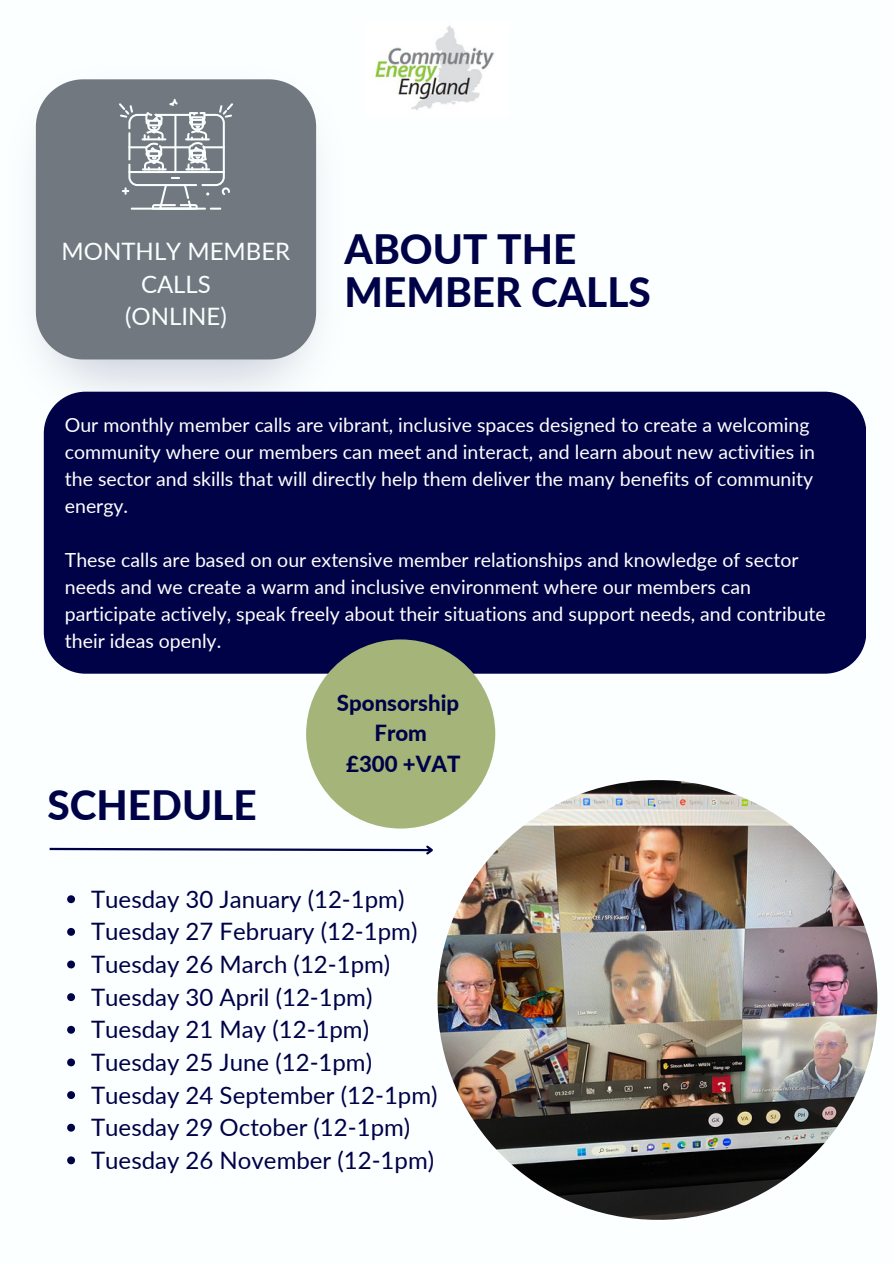
<style>
.page{position:relative;width:894px;height:1264px;background:#fff}
.page>*{position:absolute;margin:0;border:0;box-sizing:border-box;transform-origin:0 0}
.t1{font:800 40.5px/42.8px "Lato";color:#000247}
.t2{font:24px "Lato";color:#000247}
.t3{font:24px/32.7px "Lato";color:#fbffff;text-align:center}
.t4{font:800 22.2px/30.3px "Lato";color:#000247;text-align:center}
.t5{font:19.5px/27px "Lato";color:#fff}
</style>
<div class="page">
<div style="left:0;top:0;width:893px;height:1263px;background:#fbffff"></div>
<div style="left:44px;top:391px;width:821px;height:282px;background:#000247"></div>
<img style="left:375px;top:25px;width:119px;height:85px">
<img style="left:35px;top:124px;width:310px;height:297px">
<div style="left:36px;top:79px;width:280px;height:280px;background:#727880"></div>
<svg style="left:49px;top:845px;width:384px;height:10px"></svg>
<img style="left:437px;top:780px;width:440px;height:439px;border-radius:50%">
<svg style="left:119px;top:99px;width:114px;height:111px;background:#8e939a"></svg>
<hr style="left:128px;top:171px;width:97px;height:2px;background:#fbffff">
<svg style="left:67px;top:895px;width:8px;height:8px"></svg>
<svg style="left:67px;top:928px;width:8px;height:7px"></svg>
<svg style="left:67px;top:960px;width:8px;height:8px"></svg>
<svg style="left:67px;top:993px;width:8px;height:8px"></svg>
<svg style="left:67px;top:1025px;width:8px;height:8px"></svg>
<svg style="left:67px;top:1058px;width:8px;height:8px"></svg>
<svg style="left:67px;top:1091px;width:8px;height:7px"></svg>
<svg style="left:67px;top:1123px;width:8px;height:8px"></svg>
<svg style="left:67px;top:1156px;width:8px;height:8px"></svg>
<div style="left:306px;top:639px;width:189px;height:189px;background:#a5b57a;border-radius:50%"></div>
<p class="t3" style="left:62px;top:234px;width:230px">MONTHLY MEMBER<br>CALLS<br>(ONLINE)</p>
<p class="t1" style="left:344px;top:227px;width:308px">ABOUT THE<br>MEMBER CALLS</p>
<h2 class="t5" style="left:65px;top:411px;width:751px">Our monthly member calls are vibrant, inclusive spaces designed to create a welcoming community where our members can meet and interact, and learn about new activities in the sector and skills that will directly help them deliver the many benefits of community energy.</h2>
<h1 class="t5" style="left:65px;top:546px;width:762px">These calls are based on our extensive member relationships and knowledge of sector needs and we create a warm and inclusive environment where our members can participate actively, speak freely about their situations and support needs, and contribute their ideas openly.</h1>
<p class="t1" style="left:47px;top:783px;width:210px">SCHEDULE</p>
<p class="t4" style="left:337px;top:687px;width:125px">Sponsorship<br>From<br>£300 +VAT</p>
<h3 class="t2" style="left:91px;top:884px;width:315px">Tuesday 30 January (12-1pm)</h3>
<h1 class="t2" style="left:91px;top:916px;width:328px">Tuesday 27 February (12-1pm)</h1>
<p class="t2" style="left:91px;top:949px;width:301px">Tuesday 26 March (12-1pm)</p>
<p class="t2" style="left:91px;top:981px;width:283px">Tuesday 30 April (12-1pm)</p>
<p class="t2" style="left:91px;top:1014px;width:279px">Tuesday 21 May (12-1pm)</p>
<p class="t2" style="left:91px;top:1047px;width:282px">Tuesday 25 June (12-1pm)</p>
<p class="t2" style="left:91px;top:1079px;width:348px">Tuesday 24 September (12-1pm)</p>
<p class="t2" style="left:91px;top:1112px;width:320px">Tuesday 29 October (12-1pm)</p>
<p class="t2" style="left:91px;top:1145px;width:344px">Tuesday 26 November (12-1pm)</p>
</div>
